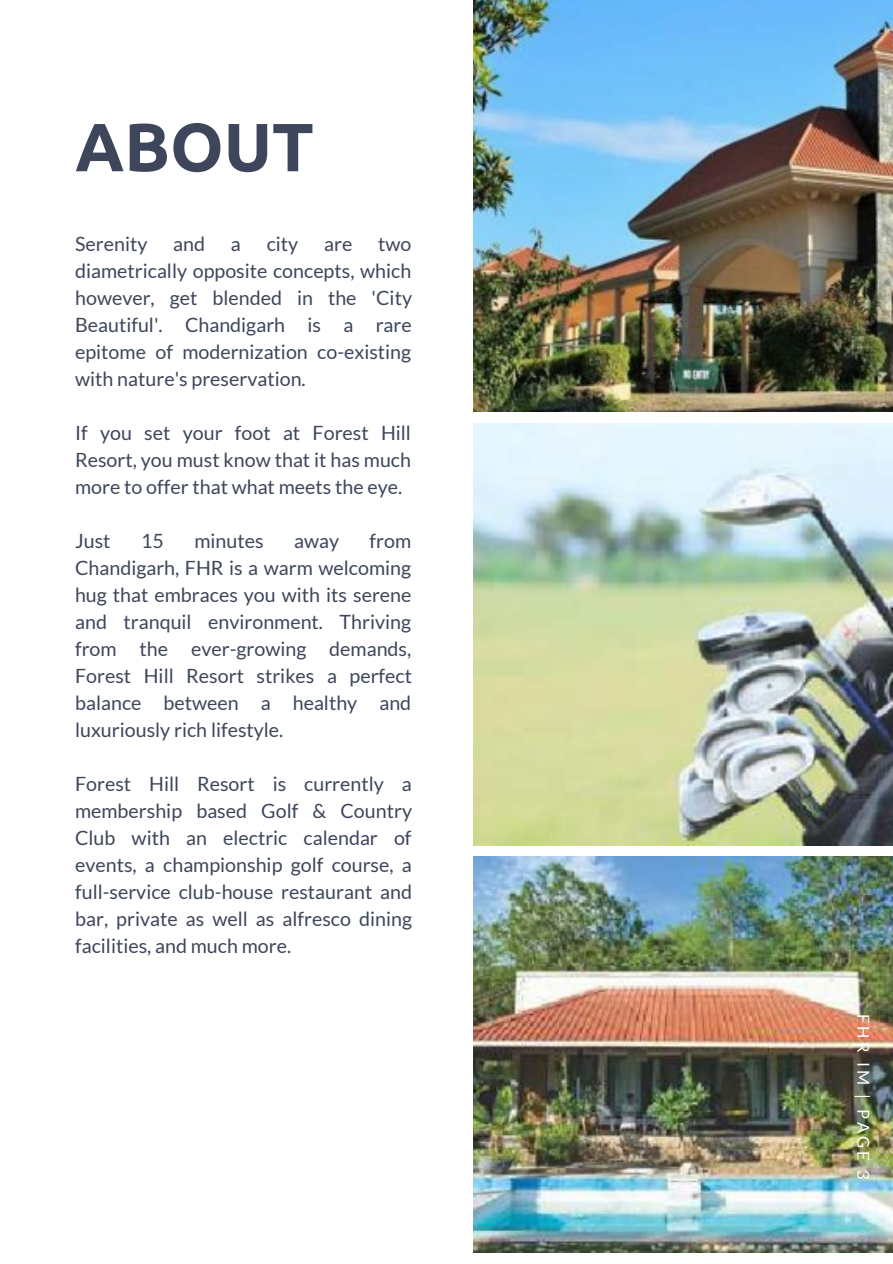
<style>
.page{position:relative;width:893px;height:1264px;background:#fff}
.page>*{position:absolute;margin:0;border:0;box-sizing:border-box;transform-origin:0 0}
.t1{font:700 68.1px "Ubuntu";color:#3d465a}
.t2{font:19.65px/27px "Lato";color:#3d465a;text-align:justify}
.t3{font:16.35px "Lato";letter-spacing:.19em;color:#fff}
</style>
<div class="page">
<img style="left:474px;top:0;width:418px;height:411px">
<img style="left:474px;top:423px;width:418px;height:422px">
<img style="left:474px;top:856px;width:418px;height:396px">
<h1 class="t1" style="left:75px;top:106px;width:240px">ABOUT</h1>
<p class="t2" style="left:75px;top:231px;width:74px">Serenity</p>
<p class="t2" style="left:173px;top:231px;width:33px">and</p>
<p class="t2" style="left:231px;top:231px;width:11px">a</p>
<p class="t2" style="left:267px;top:231px;width:33px">city</p>
<p class="t2" style="left:324px;top:231px;width:30px">are</p>
<p class="t2" style="left:75px;top:231px;width:338px;text-indent:303px">two diametrically opposite concepts, which however, get blended in the 'City Beautiful'. Chandigarh is a rare epitome of modernization co-existing with nature's preservation.</p>
<p class="t2" style="left:75px;top:419px;width:337px">If you set your foot at Forest Hill Resort, you must know that it has much more to offer that what meets the eye.</p>
<p class="t2" style="left:75px;top:527px;width:37px">Just</p>
<p class="t2" style="left:141px;top:527px;width:24px">15</p>
<p class="t2" style="left:194px;top:527px;width:71px">minutes</p>
<p class="t2" style="left:294px;top:527px;width:47px">away</p>
<p class="t2" style="left:75px;top:527px;width:338px;text-indent:294px">from Chandigarh, FHR is a warm welcoming hug that embraces you with its serene and tranquil environment. Thriving from the ever-growing demands, Forest Hill Resort strikes a perfect balance between a healthy and luxuriously rich lifestyle.</p>
<p class="t2" style="left:75px;top:770px;width:338px">Forest Hill Resort is currently a membership based Golf &amp; Country Club with an electric calendar of events, a championship golf course, a full-service club-house restaurant and bar, private as well as alfresco dining facilities, and much more.</p>
<p class="t3" style="left:872px;top:1013px;width:167px;rotate:90deg">FHR IM | PAGE 3</p>
</div>
